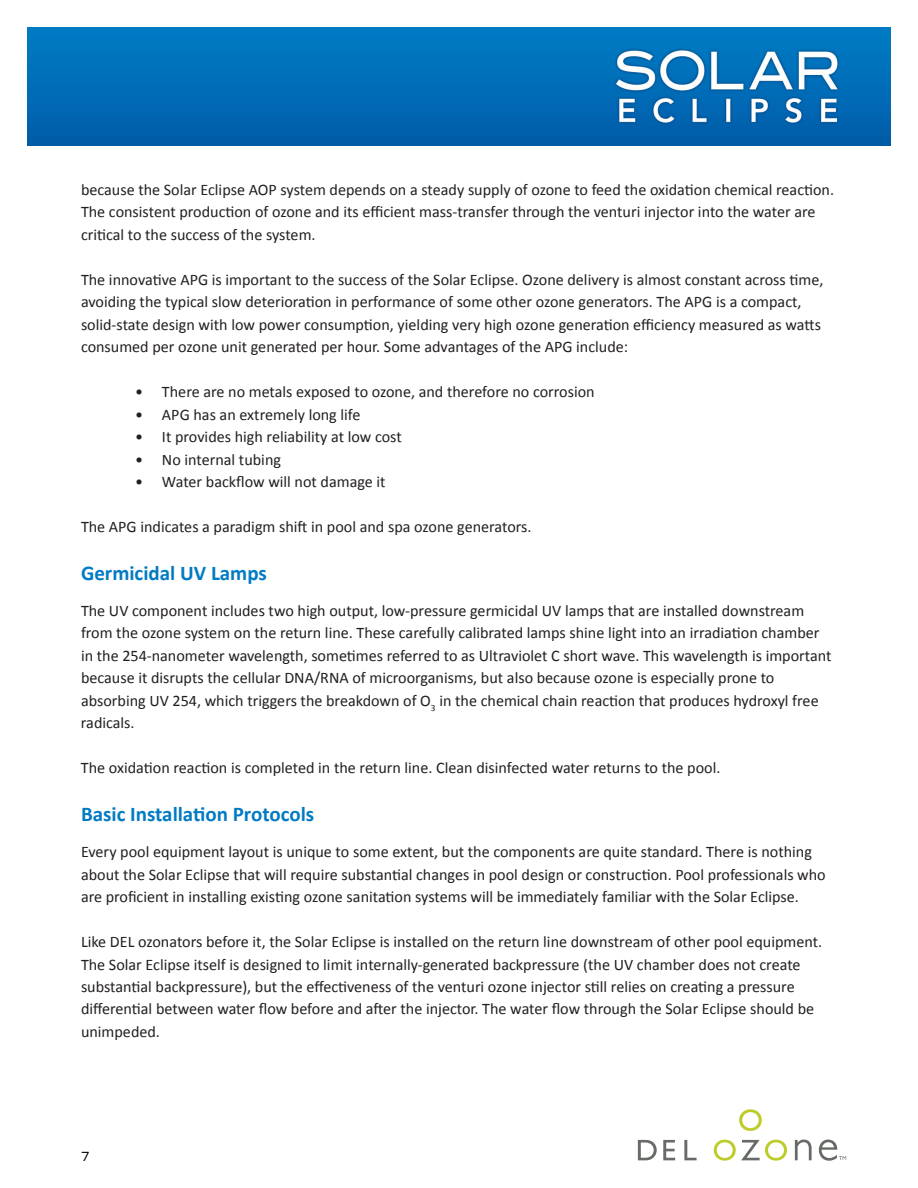
<style>
.page{position:relative;width:918px;height:1188px;background:#fff}
.page>*{position:absolute;margin:0;border:0;box-sizing:border-box;transform-origin:0 0}
.t1{font:700 21px "Calibri";color:#007bc3}
.t2{font:16.2px/22.5px "Calibri";color:#231f20}
.t3{font:500 12px "Galaxie Polaris";color:#000}
</style>
<div class="page">
<svg style="left:638px;top:1140px;width:19px;height:20px"></svg>
<svg style="left:663px;top:1140px;width:12px;height:20px"></svg>
<svg style="left:684px;top:1140px;width:13px;height:20px"></svg>
<svg style="left:714px;top:1140px;width:73px;height:21px"></svg>
<svg style="left:739px;top:1109px;width:23px;height:22px"></svg>
<svg style="left:795px;top:1140px;width:17px;height:20px"></svg>
<svg style="left:819px;top:1140px;width:27px;height:21px"></svg>
<img style="left:27px;top:27px;width:864px;height:119px">
<p class="t2" style="left:81px;top:178px;width:755px">because the Solar Eclipse AOP system depends on a steady supply of ozone to feed the oxidation chemical reaction.<br>The consistent production of ozone and its efficient mass-transfer through the venturi injector into the water are critical to the success of the system.</p>
<p class="t2" style="left:81px;top:268px;width:744px">The innovative APG is important to the success of the Solar Eclipse. Ozone delivery is almost constant across time, avoiding the typical slow deterioration in performance of some other ozone generators. The APG is a compact, solid-state design with low power consumption, yielding very high ozone generation efficiency measured as watts consumed per ozone unit generated per hour. Some advantages of the APG include:</p>
<p class="t2" style="left:135px;top:381px;width:461px">• There are no metals exposed to ozone, and therefore no corrosion</p>
<p class="t2" style="left:135px;top:403px;width:227px">• APG has an extremely long life</p>
<p class="t2" style="left:135px;top:426px;width:268px">• It provides high reliability at low cost</p>
<p class="t2" style="left:135px;top:448px;width:148px">• No internal tubing</p>
<p class="t2" style="left:135px;top:471px;width:252px">• Water backflow will not damage it</p>
<p class="t2" style="left:81px;top:516px;width:452px">The APG indicates a paradigm shift in pool and spa ozone generators.</p>
<p class="t1" style="left:81px;top:559px;width:187px">Germicidal UV Lamps</p>
<p class="t2" style="left:81px;top:599px;width:752px">The UV component includes two high output, low-pressure germicidal UV lamps that are installed downstream from the ozone system on the return line. These carefully calibrated lamps shine light into an irradiation chamber in the 254-nanometer wavelength, sometimes referred to as Ultraviolet C short wave. This wavelength is important because it disrupts the cellular DNA/RNA of microorganisms, but also because ozone is especially prone to absorbing UV 254, which triggers the breakdown of O<sub>3</sub> in the chemical chain reaction that produces hydroxyl free radicals.</p>
<p class="t2" style="left:81px;top:757px;width:641px">The oxidation reaction is completed in the return line. Clean disinfected water returns to the pool.</p>
<p class="t1" style="left:81px;top:801px;width:235px">Basic Installation Protocols</p>
<p class="t2" style="left:81px;top:840px;width:746px">Every pool equipment layout is unique to some extent, but the components are quite standard. There is nothing about the Solar Eclipse that will require substantial changes in pool design or construction. Pool professionals who are proficient in installing existing ozone sanitation systems will be immediately familiar with the Solar Eclipse.</p>
<p class="t2" style="left:81px;top:930px;width:743px">Like DEL ozonators before it, the Solar Eclipse is installed on the return line downstream of other pool equipment.<br>The Solar Eclipse itself is designed to limit internally-generated backpressure (the UV chamber does not create substantial backpressure), but the effectiveness of the venturi ozone injector still relies on creating a pressure differential between water flow before and after the injector. The water flow through the Solar Eclipse should be unimpeded.</p>
<p class="t3" style="left:81px;top:1148px;width:10px">7</p>
</div>
